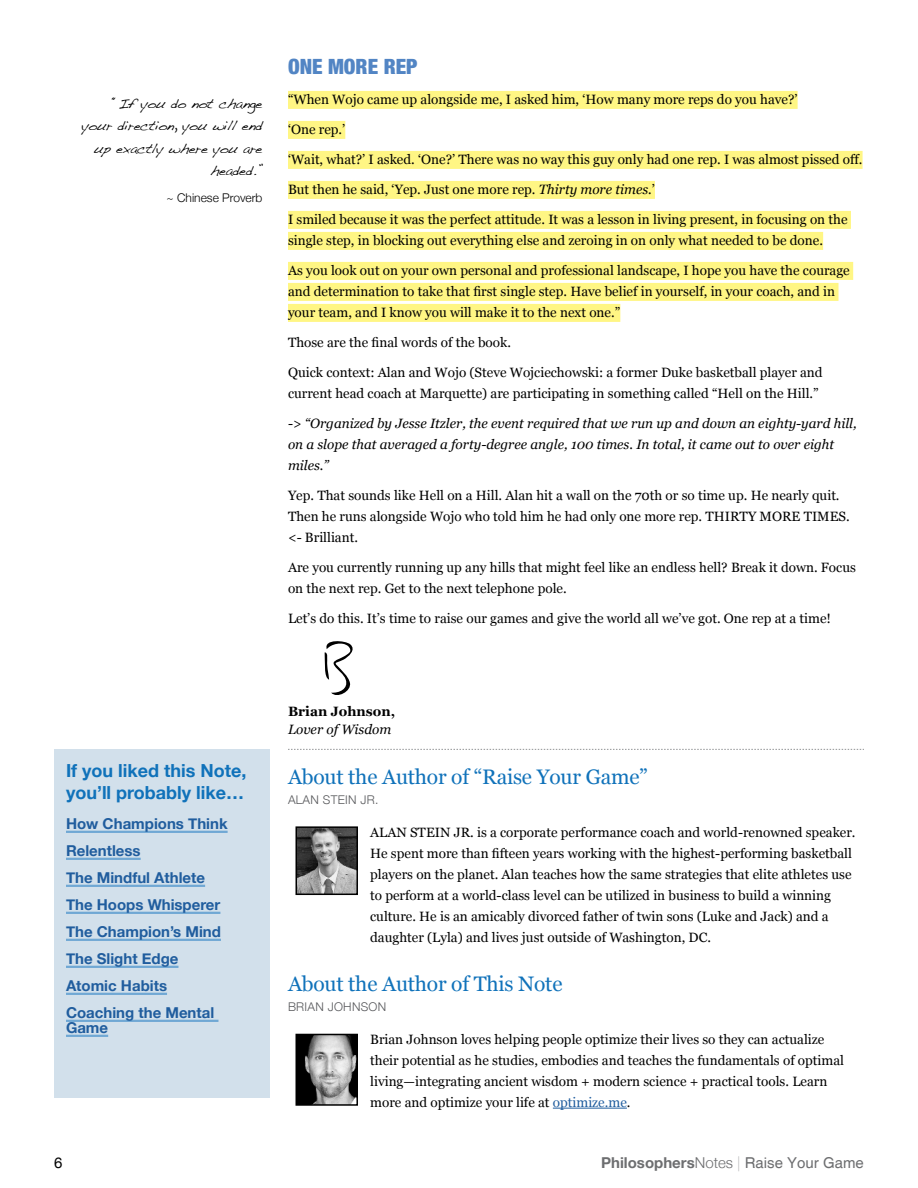
<style>
.page{position:relative;width:918px;height:1188px;background:#fff}
.page>*{position:absolute;margin:0;border:0;box-sizing:border-box;transform-origin:0 0}
.t1{font:21px "Georgia";letter-spacing:-.01em;color:#1072ba}
.t2{font:900 condensed 21px "Helvetica Neue";color:#5285c4}
.t3{font:700 18px/21.6px "Helvetica Neue";color:#1072ba}
.t4{font:700 15px/27px "Helvetica Neue";color:#205d9e}
.t5{font:15px "Helvetica";color:#6d6e70}
.t6{font:15px "Helvetica Neue";color:#000}
.t7{font:13.5px/21px "Georgia";color:#000}
.t8{font:italic 13.5px/21px "Georgia";color:#000}
.t9{font:700 13.5px "Georgia";color:#000}
.t10{font:12px/22.5px "Dakota";letter-spacing:-.025em;color:#000;text-align:right}
.t11{font:300 12px "Helvetica Neue";letter-spacing:.025em;color:#57585b}
.t12{font:300 12px "Helvetica Neue";color:#000}
.s1{font-style:italic}
.s2{font-style:normal}
.s3{color:#205d9e}
.s4{font-family:"Helvetica Neue";font-weight:700}
.s5{font-family:"Helvetica Neue";font-weight:300}
.s6{font-family:"Helvetica Neue";font-weight:200}
</style>
<div class="page">
<div style="left:288px;top:91px;width:510px;height:18px;background:#fff684"></div>
<div style="left:288px;top:121px;width:57px;height:18px;background:#fff684"></div>
<div style="left:288px;top:151px;width:575px;height:18px;background:#fff684"></div>
<div style="left:288px;top:181px;width:367px;height:18px;background:#fff684"></div>
<div style="left:288px;top:211px;width:563px;height:18px;background:#fff684"></div>
<div style="left:288px;top:232px;width:535px;height:18px;background:#fff684"></div>
<div style="left:288px;top:262px;width:565px;height:18px;background:#fff684"></div>
<div style="left:288px;top:283px;width:551px;height:18px;background:#fff684"></div>
<div style="left:288px;top:304px;width:332px;height:18px;background:#fff684"></div>
<div style="left:54px;top:749px;width:216px;height:349px;background:#d2e0eb"></div>
<hr style="left:66px;top:831px;width:162px;height:2px;background:#70a8d4">
<hr style="left:66px;top:858px;width:75px;height:2px;background:#70a8d4">
<hr style="left:66px;top:885px;width:139px;height:2px;background:#70a8d4">
<hr style="left:66px;top:912px;width:154px;height:2px;background:#70a8d4">
<hr style="left:66px;top:939px;width:155px;height:2px;background:#70a8d4">
<hr style="left:66px;top:966px;width:112px;height:2px;background:#70a8d4">
<hr style="left:66px;top:993px;width:101px;height:2px;background:#70a8d4">
<hr style="left:66px;top:1020px;width:152px;height:2px;background:#70a8d4">
<hr style="left:66px;top:1035px;width:42px;height:2px;background:#70a8d4">
<svg style="left:288px;top:749px;width:576px;height:1px"></svg>
<img style="left:299px;top:829px;width:56px;height:63px">
<div style="left:296px;top:826px;width:62px;height:69px;border:2px solid #000"></div>
<img style="left:299px;top:1037px;width:56px;height:66px">
<div style="left:296px;top:1034px;width:62px;height:72px;border:2px solid #000"></div>
<hr style="left:553px;top:1108px;width:74px;height:1px;background:#205d9e">
<svg style="left:324px;top:641px;width:29px;height:54px"></svg>
<p class="t10" style="left:82px;top:93px;width:182px">“If you do not change your direction, you will end up exactly where you are headed.”</p>
<p class="t12" style="left:167px;top:193px;width:97px">~ Chinese Proverb</p>
<h1 class="t2" style="left:288px;top:55px;width:131px">ONE MORE REP</h1>
<p class="t7" style="left:288px;top:90px;width:511px">“When Wojo came up alongside me, I asked him, ‘How many more reps do you have?’</p>
<p class="t7" style="left:288px;top:120px;width:59px">‘One rep.’</p>
<p class="t7" style="left:288px;top:150px;width:576px">‘Wait, what?’ I asked. ‘One?’ There was no way this guy only had one rep. I was almost pissed off.</p>
<p class="t7" style="left:288px;top:180px;width:368px">But then he said, ‘Yep. Just one more rep. <span class="s1">Thirty more times.</span>’</p>
<p class="t7" style="left:288px;top:210px;width:561px">I smiled because it was the perfect attitude. It was a lesson in living present, in focusing on the single step, in blocking out everything else and zeroing in on only what needed to be done.</p>
<p class="t7" style="left:288px;top:261px;width:563px">As you look out on your own personal and professional landscape, I hope you have the courage and determination to take that first single step. Have belief in yourself, in your coach, and in your team, and I know you will make it to the next one.”</p>
<p class="t7" style="left:288px;top:333px;width:225px">Those are the final words of the book.</p>
<p class="t7" style="left:288px;top:363px;width:536px">Quick context: Alan and Wojo (Steve Wojciechowski: a former Duke basketball player and current head coach at Marquette) are participating in something called “Hell on the Hill.”</p>
<p class="t8" style="left:288px;top:414px;width:570px"><span class="s2">-&gt;</span> “Organized by Jesse Itzler, the event required that we run up and down an eighty-yard hill, on a slope that averaged a forty-degree angle, 100 times. In total, it came out to over eight miles.”</p>
<p class="t7" style="left:288px;top:486px;width:563px">Yep. That sounds like Hell on a Hill. Alan hit a wall on the 70th or so time up. He nearly quit.<br>Then he runs alongside Wojo who told him he had only one more rep. THIRTY MORE TIMES. &lt;- Brilliant.</p>
<p class="t7" style="left:288px;top:558px;width:569px">Are you currently running up any hills that might feel like an endless hell? Break it down. Focus on the next rep. Get to the next telephone pole.</p>
<p class="t7" style="left:288px;top:609px;width:544px">Let’s do this. It’s time to raise our games and give the world all we’ve got. One rep at a time!</p>
<h2 class="t3" style="left:66px;top:762px;width:182px">If you liked this Note, you’ll probably like…</h2>
<p class="t4" style="left:66px;top:811px;width:163px">How Champions Think<br>Relentless<br>The Mindful Athlete<br>The Hoops Whisperer<br>The Champion’s Mind<br>The Slight Edge<br>Atomic Habits<br>Coaching the Mental</p>
<p class="t4" style="left:66px;top:1015px;width:44px">Game</p>
<p class="t9" style="left:288px;top:706px;width:109px">Brian Johnson,</p>
<p class="t8" style="left:288px;top:720px;width:105px">Lover of Wisdom</p>
<h1 class="t1" style="left:288px;top:764px;width:361px">About the Author of “Raise Your Game”</h1>
<p class="t11" style="left:288px;top:795px;width:92px">ALAN STEIN JR.</p>
<p class="t7" style="left:370px;top:822px;width:487px">ALAN STEIN JR. is a corporate performance coach and world-renowned speaker.<br>He spent more than fifteen years working with the highest-performing basketball players on the planet. Alan teaches how the same strategies that elite athletes use to perform at a world-class level can be utilized in business to build a winning culture. He is an amicably divorced father of twin sons (Luke and Jack) and a daughter (Lyla) and lives just outside of Washington, DC.</p>
<h1 class="t1" style="left:288px;top:971px;width:276px">About the Author of This Note</h1>
<p class="t11" style="left:288px;top:1002px;width:100px">BRIAN JOHNSON</p>
<p class="t7" style="left:370px;top:1029px;width:475px">Brian Johnson loves helping people optimize their lives so they can actualize their potential as he studies, embodies and teaches the fundamentals of optimal living—integrating ancient wisdom + modern science + practical tools. Learn more and optimize your life at <span class="s3">optimize.me</span>.</p>
<p class="t6" style="left:54px;top:1154px;width:10px">6</p>
<p class="t5" style="left:601px;top:1154px;width:264px"><span class="s4">Philosophers</span><span class="s5">Notes</span> <span class="s6">|</span> Raise Your Game</p>
</div>
